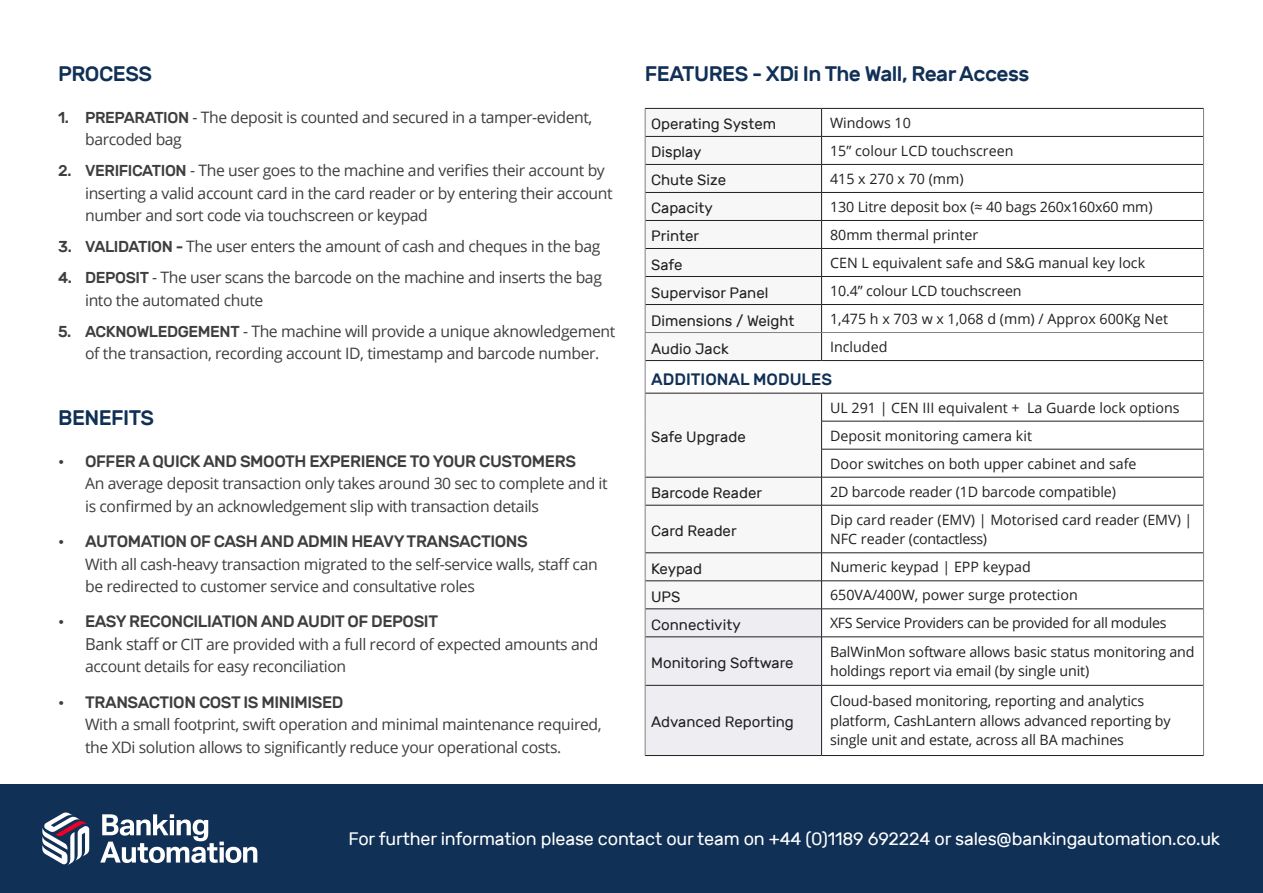
<style>
.page{position:relative;width:1263px;height:893px;background:#fff}
.page>*{position:absolute;margin:0;border:0;box-sizing:border-box;transform-origin:0 0}
.t1{font:500 21px "Rubik";letter-spacing:-.025em;color:#113056}
.t2{font:18px "Rubik";letter-spacing:-.01em;color:#fff}
.t3{font:500 16.5px "Rubik";letter-spacing:-.025em;color:#3e3e3f}
.t4{font:500 16.5px "Rubik";color:#113056}
.t5{font:15.75px/22.5px "Open Sans";letter-spacing:-.025em;color:#3e3e3f}
.t6{font:15px "Rubik";color:#231f20}
.t7{font:14.25px/19.5px "Open Sans";letter-spacing:-.01em;color:#231f20}
.s1{font-family:"Rubik";font-weight:500}
.s2{font-size:16.5px}
.s3{font-family:"Rubik";font-size:16.5px}
</style>
<div class="page">
<svg style="left:646px;top:135px;width:175px;height:418px"></svg>
<div style="left:645px;top:361px;width:558px;height:32px;background:#fff"></div>
<hr style="left:645px;top:108px;width:176px;height:1px;background:#231f20">
<hr style="left:821px;top:108px;width:383px;height:1px;background:#231f20">
<hr style="left:645px;top:136px;width:176px;height:1px;background:#231f20">
<hr style="left:821px;top:136px;width:382px;height:1px;background:#231f20">
<hr style="left:645px;top:164px;width:176px;height:1px;background:#231f20">
<hr style="left:821px;top:164px;width:382px;height:1px;background:#231f20">
<hr style="left:645px;top:192px;width:176px;height:1px;background:#231f20">
<hr style="left:821px;top:192px;width:382px;height:1px;background:#231f20">
<hr style="left:645px;top:220px;width:176px;height:1px;background:#231f20">
<hr style="left:821px;top:220px;width:382px;height:1px;background:#231f20">
<hr style="left:645px;top:248px;width:176px;height:1px;background:#231f20">
<hr style="left:821px;top:248px;width:382px;height:1px;background:#231f20">
<hr style="left:645px;top:276px;width:176px;height:1px;background:#231f20">
<hr style="left:821px;top:276px;width:382px;height:1px;background:#231f20">
<hr style="left:645px;top:304px;width:176px;height:1px;background:#231f20">
<hr style="left:821px;top:304px;width:382px;height:1px;background:#231f20">
<svg style="left:821px;top:109px;width:1px;height:251px"></svg>
<hr style="left:645px;top:360px;width:176px;height:1px;background:#231f20">
<hr style="left:821px;top:360px;width:382px;height:1px;background:#231f20">
<hr style="left:645px;top:393px;width:176px;height:1px;background:#231f20">
<hr style="left:821px;top:393px;width:382px;height:1px;background:#231f20">
<hr style="left:821px;top:421px;width:382px;height:1px;background:#231f20">
<hr style="left:821px;top:449px;width:382px;height:1px;background:#231f20">
<hr style="left:645px;top:477px;width:176px;height:1px;background:#231f20">
<hr style="left:821px;top:477px;width:382px;height:1px;background:#231f20">
<svg style="left:821px;top:393px;width:1px;height:112px"></svg>
<hr style="left:645px;top:505px;width:176px;height:1px;background:#231f20">
<hr style="left:821px;top:505px;width:382px;height:1px;background:#231f20">
<hr style="left:821px;top:505px;width:1px;height:48px;background:#231f20">
<hr style="left:821px;top:553px;width:382px;height:1px;background:#231f20">
<hr style="left:821px;top:581px;width:382px;height:1px;background:#231f20">
<hr style="left:821px;top:609px;width:382px;height:1px;background:#231f20">
<hr style="left:821px;top:637px;width:382px;height:1px;background:#231f20">
<hr style="left:821px;top:685px;width:382px;height:1px;background:#231f20">
<hr style="left:645px;top:755px;width:176px;height:1px;background:#231f20">
<hr style="left:821px;top:755px;width:383px;height:1px;background:#231f20">
<hr style="left:645px;top:332px;width:176px;height:1px;background:#808285">
<svg style="left:645px;top:109px;width:1px;height:252px"></svg>
<hr style="left:821px;top:332px;width:383px;height:1px;background:#808285">
<svg style="left:1203px;top:109px;width:1px;height:252px"></svg>
<hr style="left:645px;top:361px;width:1px;height:32px;background:#808285">
<hr style="left:1203px;top:361px;width:1px;height:32px;background:#808285">
<svg style="left:645px;top:393px;width:1px;height:112px"></svg>
<svg style="left:1203px;top:393px;width:1px;height:112px"></svg>
<hr style="left:645px;top:505px;width:1px;height:48px;background:#808285">
<hr style="left:1203px;top:505px;width:1px;height:48px;background:#808285">
<svg style="left:645px;top:553px;width:177px;height:202px"></svg>
<svg style="left:1203px;top:553px;width:1px;height:84px"></svg>
<hr style="left:645px;top:637px;width:1px;height:48px;background:#808285">
<hr style="left:1203px;top:637px;width:1px;height:48px;background:#808285">
<hr style="left:645px;top:685px;width:1px;height:70px;background:#808285">
<hr style="left:1203px;top:685px;width:1px;height:70px;background:#808285">
<div style="left:0;top:784px;width:1263px;height:109px;background:#113056"></div>
<svg style="left:42px;top:812px;width:47px;height:53px"></svg>
<svg style="left:100px;top:814px;width:157px;height:49px"></svg>
<p class="t1" style="left:58px;top:62px;width:95px">PROCESS</p>
<p class="t1" style="left:645px;top:62px;width:386px">FEATURES - XDi In The Wall, Rear Access</p>
<p class="t6" style="left:651px;top:116px;width:127px">Operating System</p>
<p class="t7" style="left:830px;top:113px;width:82px">Windows 10</p>
<p class="t6" style="left:651px;top:144px;width:52px">Display</p>
<p class="t7" style="left:830px;top:141px;width:185px">15” colour LCD touchscreen</p>
<p class="t6" style="left:651px;top:172px;width:76px">Chute Size</p>
<p class="t7" style="left:830px;top:169px;width:135px">415 x 270 x 70 (mm)</p>
<p class="t6" style="left:651px;top:200px;width:63px">Capacity</p>
<p class="t7" style="left:830px;top:197px;width:324px">130 Litre deposit box (≈ 40 bags 260x160x60 mm)</p>
<p class="t6" style="left:651px;top:228px;width:49px">Printer</p>
<p class="t7" style="left:830px;top:225px;width:150px">80mm thermal printer</p>
<p class="t6" style="left:651px;top:256px;width:33px">Safe</p>
<p class="t7" style="left:830px;top:253px;width:317px">CEN L equivalent safe and S&amp;G manual key lock</p>
<p class="t6" style="left:651px;top:284px;width:119px">Supervisor Panel</p>
<p class="t7" style="left:830px;top:281px;width:193px">10.4” colour LCD touchscreen</p>
<p class="t6" style="left:651px;top:312px;width:145px">Dimensions / Weight</p>
<p class="t7" style="left:830px;top:309px;width:339px">1,475 h x 703 w x 1,068 d (mm) / Approx 600Kg Net</p>
<p class="t6" style="left:651px;top:340px;width:79px">Audio Jack</p>
<p class="t7" style="left:830px;top:337px;width:59px">Included</p>
<p class="t4" style="left:651px;top:370px;width:182px">ADDITIONAL MODULES</p>
<p class="t5" style="left:85px;top:106px;width:509px;text-indent:-27px"><span class="s1">1. PREPARATION</span> - The deposit is counted and secured in a tamper-evident, barcoded bag</p>
<p class="t5" style="left:85px;top:159px;width:529px;text-indent:-27px"><span class="s1">2. VERIFICATION</span> - The user goes to the machine and verifies their account by inserting a valid account card in the card reader or by entering their account number and sort code via touchscreen or keypad</p>
<p class="t5" style="left:58px;top:235px;width:544px"><span class="s1">3. VALIDATION -</span> The user enters the amount of cash and cheques in the bag</p>
<p class="t5" style="left:85px;top:266px;width:518px;text-indent:-27px"><span class="s1">4. DEPOSIT</span> - The user scans the barcode on the machine and inserts the bag into the automated chute</p>
<p class="t5" style="left:85px;top:320px;width:532px;text-indent:-27px"><span class="s1">5. ACKNOWLEDGEMENT</span> - The machine will provide a unique aknowledgement of the transaction, recording account ID, timestamp and barcode number.</p>
<p class="t1" style="left:58px;top:406px;width:98px">BENEFITS</p>
<p class="t3" style="left:58px;top:452px;width:519px">• OFFER A QUICK AND SMOOTH EXPERIENCE TO YOUR CUSTOMERS</p>
<p class="t5" style="left:85px;top:472px;width:524px">An average deposit transaction only takes around 30 sec to complete and it is confirmed by an acknowledgement slip with transaction details</p>
<p class="t3" style="left:58px;top:532px;width:471px">• AUTOMATION OF CASH AND ADMIN HEAVY TRANSACTIONS</p>
<p class="t5" style="left:85px;top:552px;width:514px">With all cash-heavy transaction migrated to the self-service walls, staff can be redirected to customer service and consultative roles</p>
<p class="t3" style="left:58px;top:612px;width:381px">• EASY RECONCILIATION AND AUDIT OF DEPOSIT</p>
<p class="t5" style="left:85px;top:632px;width:515px"><span class="s2">Bank staff</span> <span class="s3">or</span> CIT are provided with a full record of expected amounts and account details for easy reconciliation</p>
<p class="t3" style="left:58px;top:693px;width:287px">• TRANSACTION COST IS MINIMISED</p>
<p class="t5" style="left:85px;top:713px;width:518px">With a small footprint, swift operation and minimal maintenance required, the XDi solution allows to significantly reduce your operational costs.</p>
<p class="t6" style="left:651px;top:429px;width:96px">Safe Upgrade</p>
<p class="t7" style="left:830px;top:397px;width:351px">UL 291 | CEN III equivalent + La Guarde lock options</p>
<p class="t7" style="left:830px;top:425px;width:203px">Deposit monitoring camera kit</p>
<p class="t7" style="left:830px;top:453px;width:308px">Door switches on both upper cabinet and safe</p>
<p class="t6" style="left:651px;top:485px;width:112px">Barcode Reader</p>
<p class="t7" style="left:830px;top:481px;width:287px">2D barcode reader (1D barcode compatible)</p>
<p class="t6" style="left:651px;top:522px;width:87px">Card Reader</p>
<p class="t7" style="left:830px;top:509px;width:364px">Dip card reader (EMV) | Motorised card reader (EMV) |<br>NFC reader (contactless)</p>
<p class="t6" style="left:651px;top:560px;width:52px">Keypad</p>
<p class="t7" style="left:830px;top:557px;width:202px">Numeric keypad | EPP keypad</p>
<p class="t6" style="left:651px;top:588px;width:31px">UPS</p>
<p class="t7" style="left:830px;top:585px;width:249px">650VA/400W, power surge protection</p>
<p class="t6" style="left:651px;top:616px;width:91px">Connectivity</p>
<p class="t7" style="left:830px;top:613px;width:338px">XFS Service Providers can be provided for all modules</p>
<p class="t6" style="left:651px;top:655px;width:144px">Monitoring Software</p>
<p class="t7" style="left:830px;top:641px;width:366px">BalWinMon software allows basic status monitoring and holdings report via email (by single unit)</p>
<p class="t6" style="left:651px;top:714px;width:144px">Advanced Reporting</p>
<p class="t7" style="left:830px;top:691px;width:342px">Cloud-based monitoring, reporting and analytics platform, CashLantern allows advanced reporting by single unit and estate, across all BA machines</p>
<p class="t2" style="left:348px;top:828px;width:873px">For further information please contact our team on +44 (0)1189 692224 or sales@bankingautomation.co.uk</p>
</div>
